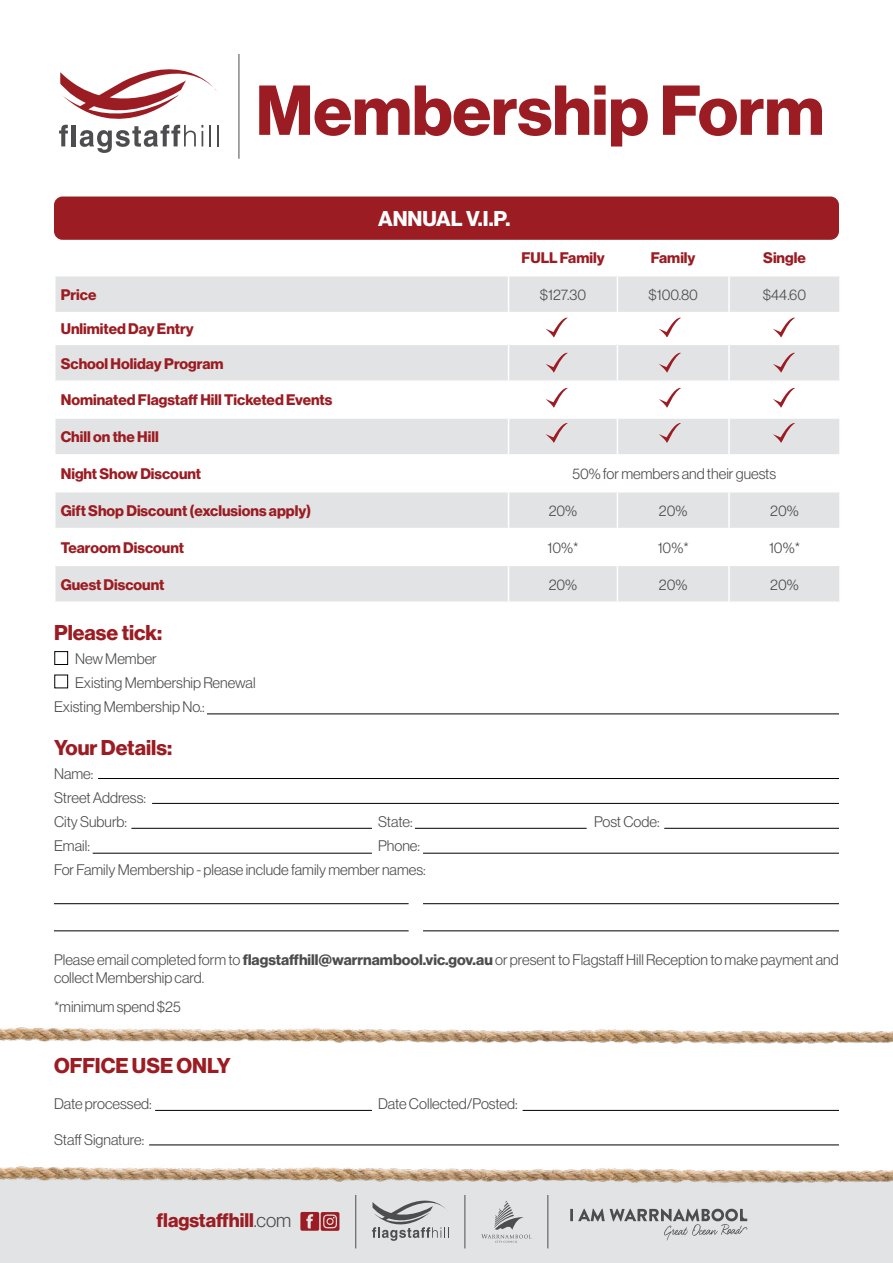
<style>
.page{position:relative;width:893px;height:1263px;background:#fff}
.page>*{position:absolute;margin:0;border:0;box-sizing:border-box;transform-origin:0 0}
.t1{font:21px "N Haas Grotesk DS Pro 75 Bd";color:#9b1c22}
.t2{font:21px "N Haas Grotesk DS Pro 75 Bd";color:#fff}
.t3{font:19.2px "N Haas Grotesk DS Pro 75 Bd";color:#9b1c22}
.t4{font:15px/24px "N Haas Grotesk DS Pro 45 Lt";color:#4d4d4f}
.t5{font:15px "N Haas Grotesk DS Pro 75 Bd";color:#9b1c22}
.s1{font-family:"N Haas Grotesk DS Pro 75 Bd"}
.s2{font-family:"N Haas Grotesk DS Pro 45 Lt";color:#4d4d4f}
</style>
<div class="page">
<div style="left:0;top:1175px;width:893px;height:88px;background:#e2e3e4"></div>
<svg style="left:56px;top:276px;width:783px;height:325px;fill:#e2e3e4"></svg>
<hr style="left:508px;top:276px;width:1px;height:36px;background:#fff">
<hr style="left:617px;top:276px;width:1px;height:36px;background:#fff">
<hr style="left:728px;top:276px;width:2px;height:36px;background:#fff">
<hr style="left:54px;top:312px;width:454px;height:1px;background:#fff">
<hr style="left:508px;top:312px;width:109px;height:1px;background:#fff">
<hr style="left:508px;top:313px;width:1px;height:31px;background:#fff">
<hr style="left:617px;top:312px;width:112px;height:1px;background:#fff">
<hr style="left:617px;top:313px;width:1px;height:31px;background:#fff">
<hr style="left:729px;top:312px;width:112px;height:1px;background:#fff">
<hr style="left:728px;top:313px;width:2px;height:31px;background:#fff">
<hr style="left:54px;top:344px;width:454px;height:1px;background:#fff">
<hr style="left:508px;top:344px;width:109px;height:1px;background:#fff">
<hr style="left:508px;top:345px;width:1px;height:35px;background:#fff">
<hr style="left:617px;top:344px;width:112px;height:1px;background:#fff">
<hr style="left:617px;top:345px;width:1px;height:35px;background:#fff">
<hr style="left:729px;top:344px;width:112px;height:1px;background:#fff">
<hr style="left:728px;top:345px;width:2px;height:35px;background:#fff">
<hr style="left:54px;top:380px;width:454px;height:2px;background:#fff">
<hr style="left:508px;top:380px;width:109px;height:2px;background:#fff">
<hr style="left:508px;top:382px;width:1px;height:35px;background:#fff">
<hr style="left:617px;top:380px;width:112px;height:2px;background:#fff">
<hr style="left:617px;top:382px;width:1px;height:35px;background:#fff">
<hr style="left:729px;top:380px;width:112px;height:2px;background:#fff">
<hr style="left:728px;top:382px;width:2px;height:35px;background:#fff">
<hr style="left:54px;top:417px;width:454px;height:2px;background:#fff">
<hr style="left:508px;top:417px;width:109px;height:2px;background:#fff">
<hr style="left:508px;top:419px;width:1px;height:35px;background:#fff">
<hr style="left:617px;top:417px;width:112px;height:2px;background:#fff">
<hr style="left:617px;top:419px;width:1px;height:35px;background:#fff">
<hr style="left:729px;top:417px;width:112px;height:2px;background:#fff">
<hr style="left:728px;top:419px;width:2px;height:35px;background:#fff">
<hr style="left:54px;top:454px;width:454px;height:2px;background:#fff">
<hr style="left:508px;top:454px;width:109px;height:2px;background:#fff">
<hr style="left:508px;top:456px;width:1px;height:35px;background:#fff">
<hr style="left:617px;top:454px;width:112px;height:2px;background:#fff">
<hr style="left:729px;top:454px;width:112px;height:2px;background:#fff">
<hr style="left:54px;top:491px;width:454px;height:1px;background:#fff">
<hr style="left:508px;top:491px;width:109px;height:1px;background:#fff">
<hr style="left:508px;top:492px;width:1px;height:36px;background:#fff">
<hr style="left:617px;top:491px;width:112px;height:1px;background:#fff">
<hr style="left:617px;top:492px;width:1px;height:36px;background:#fff">
<hr style="left:729px;top:491px;width:112px;height:1px;background:#fff">
<hr style="left:728px;top:492px;width:2px;height:36px;background:#fff">
<hr style="left:54px;top:528px;width:454px;height:1px;background:#fff">
<hr style="left:508px;top:528px;width:109px;height:1px;background:#fff">
<hr style="left:508px;top:529px;width:1px;height:36px;background:#fff">
<hr style="left:617px;top:528px;width:112px;height:1px;background:#fff">
<hr style="left:617px;top:529px;width:1px;height:36px;background:#fff">
<hr style="left:729px;top:528px;width:112px;height:1px;background:#fff">
<hr style="left:728px;top:529px;width:2px;height:36px;background:#fff">
<hr style="left:54px;top:565px;width:454px;height:1px;background:#fff">
<hr style="left:508px;top:565px;width:109px;height:1px;background:#fff">
<hr style="left:508px;top:566px;width:1px;height:35px;background:#fff">
<hr style="left:617px;top:565px;width:112px;height:1px;background:#fff">
<hr style="left:617px;top:566px;width:1px;height:35px;background:#fff">
<hr style="left:729px;top:565px;width:112px;height:1px;background:#fff">
<hr style="left:728px;top:566px;width:2px;height:35px;background:#fff">
<img style="left:0;top:1027px;width:893px;height:17px">
<img style="left:0;top:1144px;width:893px;height:39px">
<div style="left:54px;top:197px;width:785px;height:43px;background:#9b1c22;border-radius:9px"></div>
<svg style="left:372px;top:1200px;width:77px;height:41px"></svg>
<svg style="left:570px;top:1209px;width:177px;height:32px"></svg>
<hr style="left:547px;top:1195px;width:1px;height:53px;background:#4d4d4f">
<hr style="left:464px;top:1195px;width:1px;height:53px;background:#4d4d4f">
<hr style="left:355px;top:1195px;width:1px;height:53px;background:#4d4d4f">
<svg style="left:481px;top:1201px;width:50px;height:42px"></svg>
<svg style="left:259px;top:86px;width:563px;height:61px"></svg>
<hr style="left:217px;top:125px;width:2px;height:21px;background:#4d4d4f">
<svg style="left:59px;top:69px;width:158px;height:84px"></svg>
<hr style="left:238px;top:54px;width:1px;height:105px;background:#4d4d4f">
<svg style="left:300px;top:1212px;width:39px;height:19px"></svg>
<hr style="left:98px;top:778px;width:741px;height:1px;background:#000">
<hr style="left:152px;top:803px;width:687px;height:1px;background:#000">
<hr style="left:207px;top:714px;width:632px;height:1px;background:#000">
<hr style="left:131px;top:828px;width:241px;height:1px;background:#000">
<hr style="left:415px;top:828px;width:172px;height:1px;background:#000">
<hr style="left:664px;top:828px;width:175px;height:1px;background:#000">
<hr style="left:93px;top:853px;width:279px;height:1px;background:#000">
<hr style="left:155px;top:1110px;width:217px;height:1px;background:#000">
<hr style="left:149px;top:1145px;width:690px;height:1px;background:#000">
<hr style="left:523px;top:1110px;width:316px;height:1px;background:#000">
<hr style="left:423px;top:853px;width:416px;height:1px;background:#000">
<hr style="left:54px;top:903px;width:355px;height:1px;background:#000">
<hr style="left:423px;top:903px;width:416px;height:1px;background:#000">
<hr style="left:54px;top:930px;width:355px;height:1px;background:#000">
<hr style="left:423px;top:930px;width:416px;height:1px;background:#000">
<div style="left:55px;top:675px;width:13px;height:13px;border:1px solid #000"></div>
<div style="left:55px;top:651px;width:13px;height:14px;border:1px solid #000"></div>
<svg style="left:545px;top:315px;width:23px;height:25px"></svg>
<svg style="left:659px;top:315px;width:22px;height:25px"></svg>
<svg style="left:773px;top:315px;width:22px;height:25px"></svg>
<svg style="left:545px;top:350px;width:23px;height:25px"></svg>
<svg style="left:659px;top:350px;width:22px;height:25px"></svg>
<svg style="left:773px;top:350px;width:22px;height:25px"></svg>
<svg style="left:545px;top:385px;width:23px;height:25px"></svg>
<svg style="left:659px;top:385px;width:22px;height:25px"></svg>
<svg style="left:773px;top:385px;width:22px;height:25px"></svg>
<svg style="left:545px;top:420px;width:23px;height:25px"></svg>
<svg style="left:659px;top:420px;width:22px;height:25px"></svg>
<svg style="left:773px;top:420px;width:22px;height:25px"></svg>
<h1 class="t2" style="left:378px;top:206px;width:134px">ANNUAL V.I.P.</h1>
<p class="t5" style="left:521px;top:249px;width:85px">FULL Family</p>
<p class="t5" style="left:651px;top:249px;width:46px">Family</p>
<p class="t5" style="left:763px;top:249px;width:44px">Single</p>
<p class="t5" style="left:61px;top:286px;width:37px">Price</p>
<p class="t4" style="left:540px;top:283px;width:48px">$127.30</p>
<p class="t4" style="left:648px;top:283px;width:51px">$100.80</p>
<p class="t4" style="left:763px;top:283px;width:45px">$44.60</p>
<p class="t5" style="left:61px;top:320px;width:135px">Unlimited Day Entry</p>
<p class="t5" style="left:61px;top:354px;width:164px">School Holiday Program</p>
<p class="t5" style="left:61px;top:391px;width:273px">Nominated Flagstaff Hill Ticketed Events</p>
<p class="t5" style="left:61px;top:428px;width:99px">Chill on the Hill</p>
<p class="t5" style="left:61px;top:465px;width:142px">Night Show Discount</p>
<p class="t4" style="left:572px;top:462px;width:205px">50% for members and their guests</p>
<p class="t5" style="left:61px;top:502px;width:252px">Gift Shop Discount (exclusions apply)</p>
<p class="t4" style="left:549px;top:499px;width:30px">20%</p>
<p class="t4" style="left:659px;top:499px;width:30px">20%</p>
<p class="t4" style="left:770px;top:499px;width:30px">20%</p>
<p class="t5" style="left:61px;top:539px;width:125px">Tearoom Discount</p>
<p class="t4" style="left:547px;top:535px;width:33px">10%*</p>
<p class="t4" style="left:658px;top:535px;width:33px">10%*</p>
<p class="t4" style="left:769px;top:535px;width:33px">10%*</p>
<p class="t5" style="left:61px;top:576px;width:105px">Guest Discount</p>
<p class="t4" style="left:549px;top:572px;width:30px">20%</p>
<p class="t4" style="left:659px;top:572px;width:30px">20%</p>
<p class="t4" style="left:770px;top:572px;width:30px">20%</p>
<h1 class="t1" style="left:54px;top:620px;width:110px">Please tick:</h1>
<p class="t4" style="left:75px;top:647px;width:83px">New Member</p>
<p class="t4" style="left:75px;top:671px;width:182px">Existing Membership Renewal</p>
<p class="t4" style="left:54px;top:695px;width:152px">Existing Membership No.:</p>
<h1 class="t1" style="left:54px;top:736px;width:120px">Your Details:</h1>
<p class="t4" style="left:54px;top:762px;width:93px">Name:<br>Street Address:<br>City Suburb:</p>
<p class="t4" style="left:378px;top:810px;width:36px">State:</p>
<p class="t4" style="left:594px;top:810px;width:67px">Post Code:</p>
<p class="t4" style="left:54px;top:834px;width:37px">Email:</p>
<p class="t4" style="left:54px;top:834px;width:373px;text-indent:324px">Phone:<br>For Family Membership - please include family member names:</p>
<p class="t4" style="left:54px;top:951px;width:786px;line-height:18px">Please email completed form to <span class="s1">flagstaffhill@warrnambool.vic.gov.au</span> or present to Flagstaff Hill Reception to make payment and collect Membership card.</p>
<p class="t4" style="left:54px;top:995px;width:128px">*minimum spend $25</p>
<h1 class="t1" style="left:54px;top:1053px;width:178px">OFFICE USE ONLY</h1>
<p class="t4" style="left:54px;top:1092px;width:99px">Date processed:</p>
<p class="t4" style="left:378px;top:1092px;width:141px">Date Collected/Posted:</p>
<p class="t4" style="left:54px;top:1128px;width:92px">Staff Signature:</p>
<p class="t3" style="left:157px;top:1209px;width:136px">flagstaffhill<span class="s2">.com</span></p>
</div>
